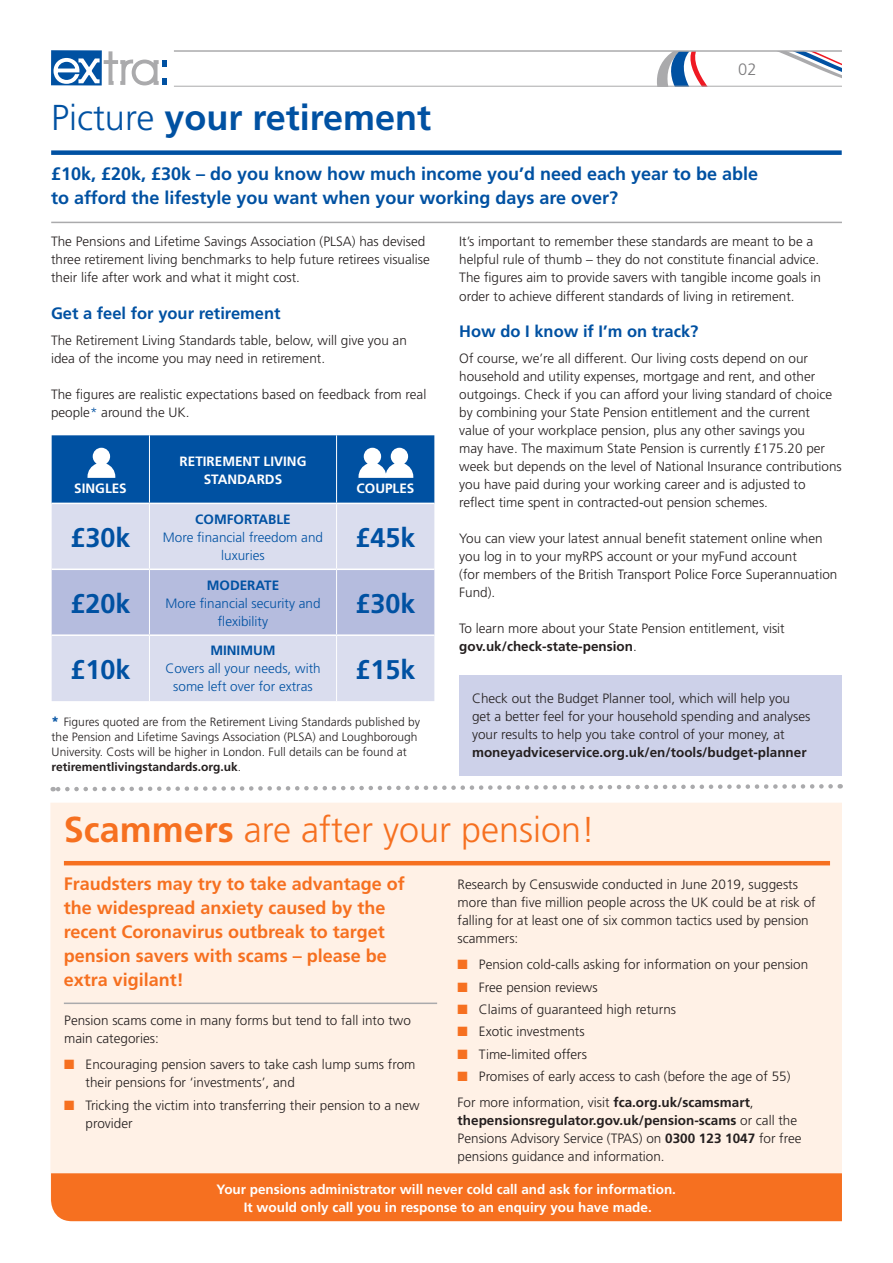
<style>
.page{position:relative;width:893px;height:1263px;background:#fff}
.page>*{position:absolute;margin:0;border:0;box-sizing:border-box;transform-origin:0 0}
.t1{font:300 36px "Frutiger";color:#f67020}
.t2{font:700 36px "Frutiger";color:#0051a2}
.t3{font:700 27px "Frutiger";color:#0051a2}
.t4{font:700 18px/24px "Frutiger";color:#f67020}
.t5{font:700 18px/24px "Frutiger";color:#0051a2}
.t6{font:700 16.5px "Frutiger";color:#0051a2}
.t7{font:300 16.5px "Frutiger";color:#7d7c7e}
.t8{font:300 13.5px/18px "Frutiger";color:#241f1f}
.t9{font:700 13.5px/18px "Frutiger";color:#fff;text-align:center}
.t10{font:300 13.5px/18px "Frutiger";color:#0051a2;text-align:center}
.t11{font:700 13.5px "Frutiger";color:#241f1f}
.t12{font:700 13.5px "Frutiger";color:#0051a2}
.t13{font:300 12px/15px "Frutiger";color:#241f1f}
.s1{font-weight:300}
.s2{color:#0051a2}
.s3{font-weight:700}
.s4{font-weight:700;font-size:13.5px;color:#0051a2}
.s5{color:#f67020}
</style>
<div class="page">
<svg style="left:657px;top:52px;width:185px;height:34px"></svg>
<hr style="left:174px;top:86px;width:668px;height:1px;background:#aaaaac">
<hr style="left:174px;top:50px;width:668px;height:2px;background:#aaaaac">
<svg style="left:51px;top:50px;width:51px;height:35px"></svg>
<svg style="left:52px;top:51px;width:115px;height:34px"></svg>
<div style="left:459px;top:675px;width:383px;height:101px;background:#cdd1e9"></div>
<hr style="left:51px;top:222px;width:791px;height:1px;background:#aaaaac">
<div style="left:51px;top:150px;width:791px;height:5px;background:#0051a2"></div>
<div style="left:52px;top:504px;width:382px;height:197px;background:#daddee"></div>
<div style="left:52px;top:570px;width:382px;height:64px;background:#b5bcde"></div>
<hr style="left:336px;top:504px;width:1px;height:64px;background:#fff">
<hr style="left:336px;top:570px;width:1px;height:64px;background:#fff">
<hr style="left:336px;top:636px;width:1px;height:65px;background:#fff">
<hr style="left:149px;top:504px;width:1px;height:64px;background:#fff">
<hr style="left:149px;top:570px;width:1px;height:64px;background:#fff">
<hr style="left:149px;top:636px;width:1px;height:65px;background:#fff">
<hr style="left:52px;top:568px;width:97px;height:2px;background:#fff">
<hr style="left:149px;top:568px;width:188px;height:2px;background:#fff">
<hr style="left:337px;top:568px;width:97px;height:2px;background:#fff">
<hr style="left:52px;top:634px;width:97px;height:2px;background:#fff">
<hr style="left:149px;top:634px;width:188px;height:2px;background:#fff">
<hr style="left:337px;top:634px;width:97px;height:2px;background:#fff">
<svg style="left:52px;top:435px;width:382px;height:68px;background:#145ea9"></svg>
<div style="left:50px;top:803px;width:792px;height:398px;background:#fff1e6"></div>
<div style="left:51px;top:1173px;width:791px;height:48px;background:#f67020"></div>
<svg style="left:53px;top:784px;width:788px;height:8px"></svg>
<hr style="left:64px;top:1002px;width:373px;height:2px;background:#aaaaac">
<hr style="left:64px;top:861px;width:766px;height:4px;background:#f67020">
<p class="t7" style="left:738px;top:60px;width:20px">02</p>
<h1 class="t2" style="left:51px;top:97px;width:382px"><span class="s1">Picture</span> your retirement</h1>
<h3 class="t5" style="left:51px;top:161px;width:709px">£10k, £20k, £30k – do you know how much income you’d need each year to be able to afford the lifestyle you want when your working days are over?</h3>
<p class="t8" style="left:51px;top:233px;width:380px">The Pensions and Lifetime Savings Association (PLSA) has devised three retirement living benchmarks to help future retirees visualise their life after work and what it might cost.</p>
<p class="t6" style="left:51px;top:303px;width:231px">Get a feel for your retirement</p>
<p class="t8" style="left:51px;top:331px;width:357px">The Retirement Living Standards table, below, will give you an idea of the income you may need in retirement.</p>
<p class="t8" style="left:51px;top:385px;width:377px">The figures are realistic expectations based on feedback from real people<span class="s2">*</span> around the UK.</p>
<p class="t8" style="left:459px;top:233px;width:363px">It’s important to remember these standards are meant to be a helpful rule of thumb – they do not constitute financial advice.<br>The figures aim to provide savers with tangible income goals in order to achieve different standards of living in retirement.</p>
<p class="t6" style="left:459px;top:321px;width:241px">How do I know if I’m on track?</p>
<p class="t8" style="left:459px;top:349px;width:384px">Of course, we’re all different. Our living costs depend on our household and utility expenses, mortgage and rent, and other outgoings. Check if you can afford your living standard of choice by combining your State Pension entitlement and the current value of your workplace pension, plus any other savings you<br>may have. The maximum State Pension is currently £175.20 per week but depends on the level of National Insurance contributions you have paid during your working career and is adjusted to reflect time spent in contracted-out pension schemes.</p>
<p class="t8" style="left:459px;top:529px;width:380px">You can view your latest annual benefit statement online when you log in to your myRPS account or your myFund account<br>(for members of the British Transport Police Force Superannuation Fund).</p>
<p class="t8" style="left:459px;top:619px;width:327px">To learn more about your State Pension entitlement, visit <span class="s3">gov.uk/check-state-pension</span>.</p>
<p class="t8" style="left:472px;top:689px;width:340px">Check out the Budget Planner tool, which will help you get a better feel for your household spending and analyses your results to help you take control of your money, at</p>
<p class="t11" style="left:472px;top:744px;width:336px">moneyadviceservice.org.uk/en/tools/budget-planner</p>
<p class="t9" style="left:180px;top:452px;width:128px">RETIREMENT LIVING<br>STANDARDS</p>
<p class="t9" style="left:74px;top:479px;width:54px">SINGLES</p>
<p class="t9" style="left:357px;top:479px;width:59px">COUPLES</p>
<p class="t12" style="left:195px;top:511px;width:97px">COMFORTABLE</p>
<p class="t10" style="left:163px;top:528px;width:162px">More financial freedom and luxuries</p>
<h2 class="t3" style="left:355px;top:522px;width:62px">£45k</h2>
<h2 class="t3" style="left:71px;top:522px;width:62px">£30k</h2>
<p class="t12" style="left:207px;top:577px;width:74px">MODERATE</p>
<p class="t10" style="left:165px;top:594px;width:157px">More financial security and flexibility</p>
<h2 class="t3" style="left:355px;top:587px;width:62px">£30k</h2>
<h2 class="t3" style="left:71px;top:587px;width:62px">£20k</h2>
<p class="t12" style="left:210px;top:643px;width:67px">MINIMUM</p>
<p class="t10" style="left:165px;top:660px;width:157px">Covers all your needs, with some left over for extras</p>
<h2 class="t3" style="left:355px;top:653px;width:62px">£15k</h2>
<p class="t13" style="left:52px;top:714px;width:370px"><span class="s4">*</span> Figures quoted are from the Retirement Living Standards published by the Pension and Lifetime Savings Association (PLSA) and Loughborough University. Costs will be higher in London. Full details can be found at <span class="s3">retirementlivingstandards.org.uk</span>.</p>
<h2 class="t3" style="left:71px;top:653px;width:62px">£10k</h2>
<h1 class="t1" style="left:64px;top:809px;width:533px"><span class="s3">Scammers</span> are after your pension!</h1>
<h3 class="t4" style="left:64px;top:872px;width:343px">Fraudsters may try to take advantage of the widespread anxiety caused by the recent Coronavirus outbreak to target pension savers with scams – please be extra vigilant!</h3>
<p class="t8" style="left:458px;top:875px;width:360px">Research by Censuswide conducted in June 2019, suggests more than five million people across the UK could be at risk of falling for at least one of six common tactics used by pension scammers:</p>
<p class="t8" style="left:458px;top:956px;width:352px"><span class="s5">■</span> Pension cold-calls asking for information on your pension</p>
<p class="t8" style="left:458px;top:978px;width:142px"><span class="s5">■</span> Free pension reviews</p>
<p class="t8" style="left:458px;top:1000px;width:220px"><span class="s5">■</span> Claims of guaranteed high returns</p>
<p class="t8" style="left:458px;top:1022px;width:128px"><span class="s5">■</span> Exotic investments</p>
<p class="t8" style="left:458px;top:1045px;width:131px"><span class="s5">■</span> Time-limited offers</p>
<p class="t8" style="left:458px;top:1063px;width:334px;line-height:26.5px"><span class="s5">■</span> Promises of early access to cash (before the age of 55)<br>For more information, visit <span class="s3">fca.org.uk/scamsmart</span>,</p>
<p class="t8" style="left:458px;top:1111px;width:345px"><span class="s3">thepensionsregulator.gov.uk/pension-scams</span> or call the<br>Pensions Advisory Service (TPAS) on <span class="s3">0300 123 1047</span> for free pensions guidance and information.</p>
<p class="t8" style="left:64px;top:1011px;width:348px">Pension scams come in many forms but tend to fall into two main categories:</p>
<p class="t8" style="left:86px;top:1055px;width:331px;text-indent:-21px"><span class="s5">■</span> Encouraging pension savers to take cash lump sums from their pensions for ‘investments’, and</p>
<p class="t8" style="left:86px;top:1096px;width:336px;text-indent:-21px"><span class="s5">■</span> Tricking the victim into transferring their pension to a new provider</p>
<p class="t9" style="left:217px;top:1180px;width:461px">Your pensions administrator will never cold call and ask for information.<br>It would only call you in response to an enquiry you have made.</p>
</div>
